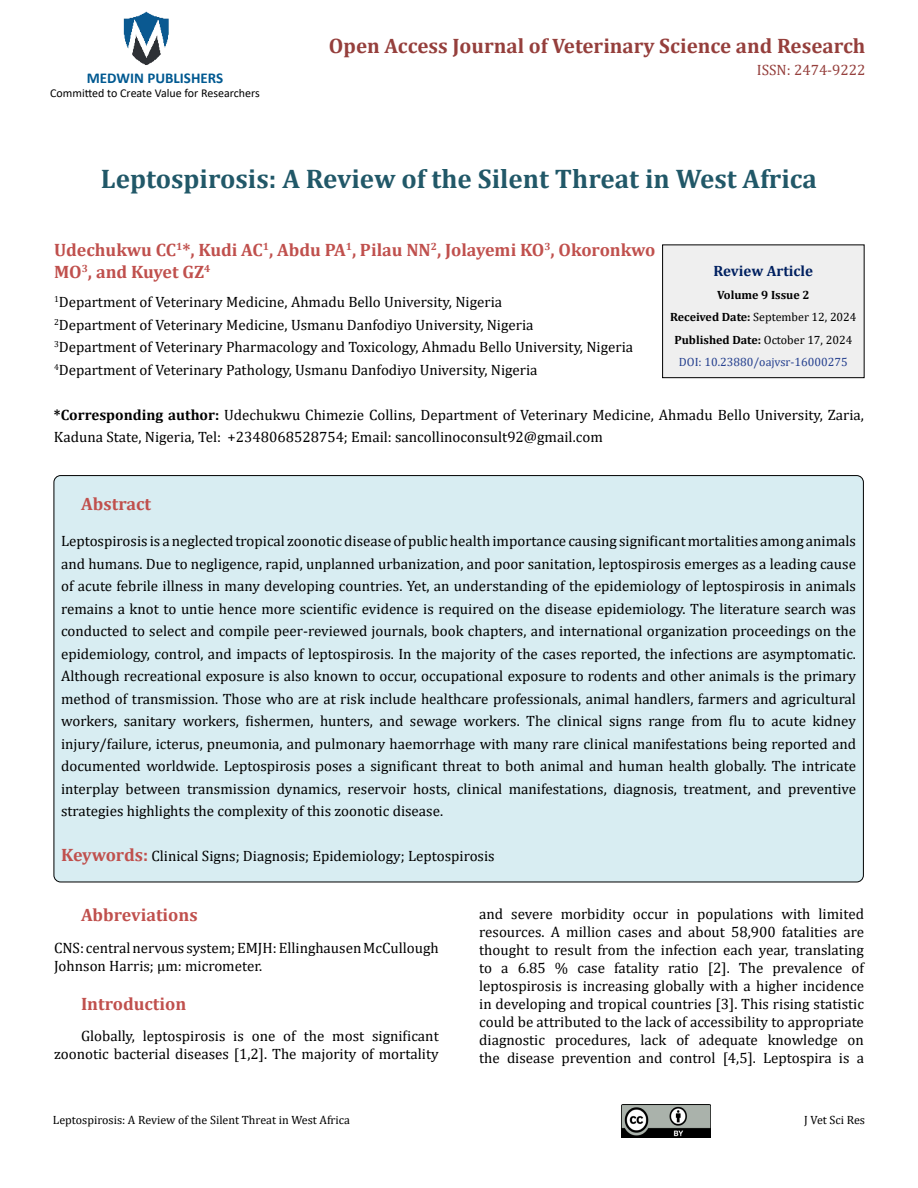
<style>
.page{position:relative;width:918px;height:1188px;background:#fff}
.page>*{position:absolute;margin:0;border:0;box-sizing:border-box;transform-origin:0 0}
.t1{font:700 27px "Cambria";color:#215868}
.t2{font:700 21px "Cambria";color:#953f3c}
.t3{font:700 18px/22.5px "Cambria";color:#c0504d}
.t4{font:15px/22.5px "Cambria";color:#000}
.t5{font:700 15px "Calibri";color:#005991}
.t6{font:15px "Cambria";color:#953f3c}
.t7{font:700 15px "Cambria";color:#002060}
.t8{font:700 12px/22.5px "Cambria";color:#000;text-align:center}
.t9{font:12px "Cambria";color:#000}
.t10{font:12px "Calibri";color:#000}
.s1{font-weight:700}
.s2{font-weight:400}
.s3{font-weight:400;color:#25408f}
.s4{font-weight:700;font-size:18px;color:#c0504d}
</style>
<div class="page">
<img style="left:123px;top:11px;width:46px;height:54px">
<img style="left:622px;top:1104px;width:88px;height:34px">
<div style="left:663px;top:245px;width:201px;height:133px;background:#efefef"></div>
<div style="left:662px;top:244px;width:203px;height:134px;border:1px solid #000"></div>
<div style="left:54px;top:476px;width:809px;height:406px;background:#d8edf2;border-radius:7px"></div>
<p class="t5" style="left:87px;top:67px;width:138px">MEDWIN PUBLISHERS</p>
<p class="t10" style="left:50px;top:85px;width:211px">Committed to Create Value for Researchers</p>
<h2 class="t2" style="left:329px;top:31px;width:538px">Open Access Journal of Veterinary Science and Research</h2>
<p class="t6" style="left:757px;top:62px;width:110px">ISSN: 2474-9222</p>
<h1 class="t1" style="left:101px;top:160px;width:718px">Leptospirosis: A Review of the Silent Threat in West Africa</h1>
<p class="t3" style="left:54px;top:238px;width:603px">Udechukwu CC<sup>1</sup>*, Kudi AC<sup>1</sup>, Abdu PA<sup>1</sup>, Pilau NN<sup>2</sup>, Jolayemi KO<sup>3</sup>, Okoronkwo<br>MO<sup>3</sup>, and Kuyet GZ<sup>4</sup></p>
<p class="t4" style="left:54px;top:291px;width:581px"><sup>1</sup>Department of Veterinary Medicine, Ahmadu Bello University, Nigeria<br><sup>2</sup>Department of Veterinary Medicine, Usmanu Danfodiyo University, Nigeria<br><sup>3</sup>Department of Veterinary Pharmacology and Toxicology, Ahmadu Bello University, Nigeria <sup>4</sup>Department of Veterinary Pathology, Usmanu Danfodiyo University, Nigeria</p>
<p class="t4" style="left:54px;top:403px;width:812px"><span class="s1">*Corresponding author:</span> Udechukwu Chimezie Collins, Department of Veterinary Medicine, Ahmadu Bello University, Zaria,<br>Kaduna State, Nigeria, Tel: +2348068528754; Email: sancollinoconsult92@gmail.com</p>
<p class="t7" style="left:714px;top:261px;width:101px">Review Article</p>
<p class="t8" style="left:670px;top:283px;width:188px">Volume 9 Issue 2<br>Received Date: <span class="s2">September 12, 2024<br></span>Published Date: <span class="s2">October 17, 2024<br></span><span class="s3">DOI: 10.23880/oajvsr-16000275</span></p>
<p class="t3" style="left:81px;top:492px;width:71px">Abstract</p>
<p class="t4" style="left:61px;top:530px;width:797px;text-align:justify">Leptospirosis is a neglected tropical zoonotic disease of public health importance causing significant mortalities among animals and humans. Due to negligence, rapid, unplanned urbanization, and poor sanitation, leptospirosis emerges as a leading cause of acute febrile illness in many developing countries. Yet, an understanding of the epidemiology of leptospirosis in animals remains a knot to untie hence more scientific evidence is required on the disease epidemiology. The literature search was conducted to select and compile peer-reviewed journals, book chapters, and international organization proceedings on the epidemiology, control, and impacts of leptospirosis. In the majority of the cases reported, the infections are asymptomatic.<br>Although recreational exposure is also known to occur, occupational exposure to rodents and other animals is the primary method of transmission. Those who are at risk include healthcare professionals, animal handlers, farmers and agricultural workers, sanitary workers, fishermen, hunters, and sewage workers. The clinical signs range from flu to acute kidney injury/failure, icterus, pneumonia, and pulmonary haemorrhage with many rare clinical manifestations being reported and documented worldwide. Leptospirosis poses a significant threat to both animal and human health globally. The intricate interplay between transmission dynamics, reservoir hosts, clinical manifestations, diagnosis, treatment, and preventive strategies highlights the complexity of this zoonotic disease.</p>
<p class="t4" style="left:61px;top:845px;width:435px"><span class="s4">Keywords:</span> Clinical Signs; Diagnosis; Epidemiology; Leptospirosis</p>
<p class="t3" style="left:81px;top:903px;width:118px">Abbreviations</p>
<p class="t4" style="left:54px;top:939px;width:386px;line-height:18px">CNS: central nervous system; EMJH: Ellinghausen McCullough<br>Johnson Harris; µm: micrometer.</p>
<p class="t3" style="left:81px;top:992px;width:107px">Introduction</p>
<p class="t4" style="left:54px;top:1027px;width:386px;line-height:18px;text-align:right">Globally, leptospirosis is one of the most significant zoonotic bacterial diseases [1,2]. The majority of mortality</p>
<p class="t4" style="left:479px;top:905px;width:386px;line-height:18px;text-align:justify">and severe morbidity occur in populations with limited resources. A million cases and about 58,900 fatalities are thought to result from the infection each year, translating to a 6.85 % case fatality ratio [2]. The prevalence of leptospirosis is increasing globally with a higher incidence in developing and tropical countries [3]. This rising statistic could be attributed to the lack of accessibility to appropriate diagnostic procedures, lack of adequate knowledge on the disease prevention and control [4,5]. Leptospira is a</p>
<p class="t9" style="left:53px;top:1113px;width:299px">Leptospirosis: A Review of the Silent Threat in West Africa</p>
<p class="t9" style="left:804px;top:1113px;width:62px">J Vet Sci Res</p>
</div>
